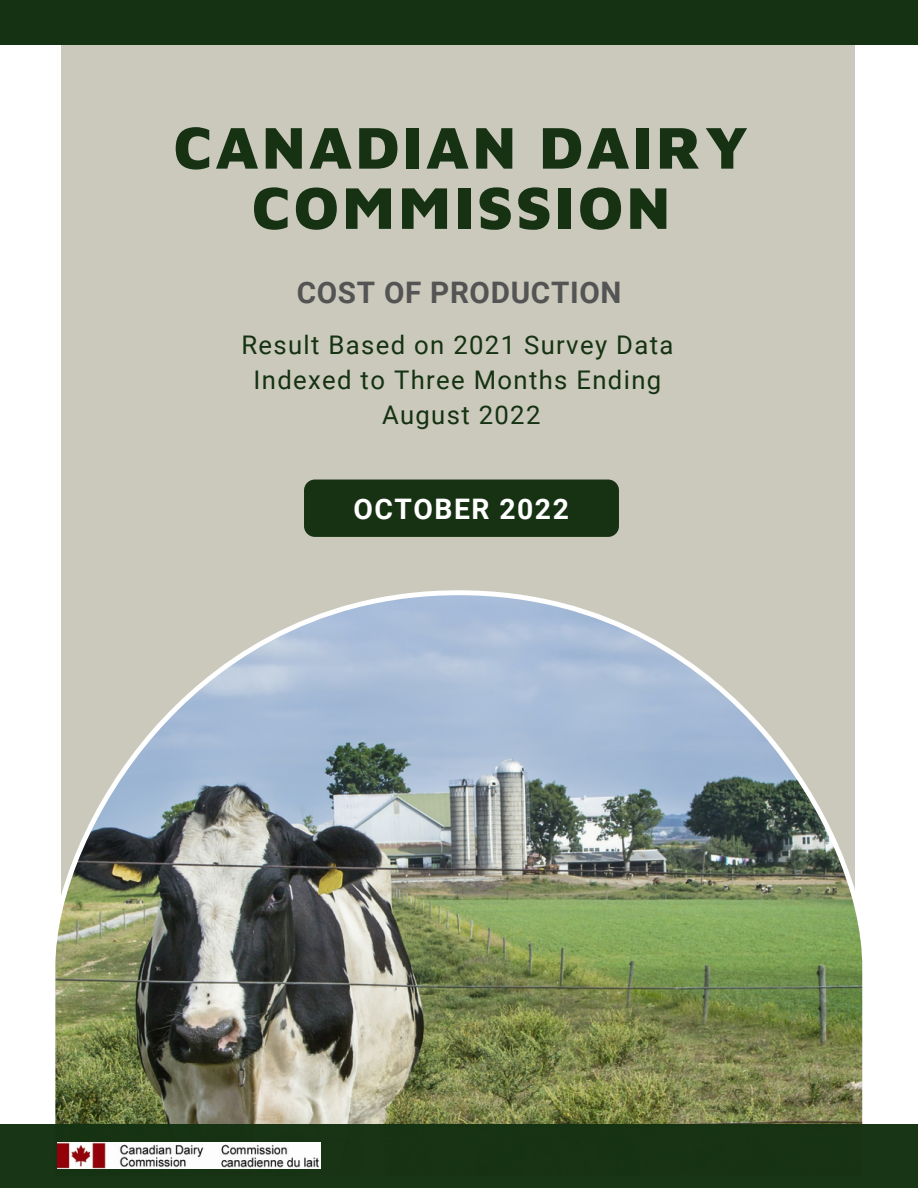
<style>
.page{position:relative;width:918px;height:1188px;background:#fff}
.page>*{position:absolute;margin:0;border:0;box-sizing:border-box;transform-origin:0 0}
.t1{font:900 60.6px/60.3px "Maven Pro";letter-spacing:.05em;color:#163212;text-align:center}
.t2{font:700 29.7px "Roboto";letter-spacing:.025em;color:#545454}
.t3{font:700 28.35px "Roboto";letter-spacing:.05em;color:#fff}
.t4{font:25.65px/34.8px "Roboto";letter-spacing:.055em;color:#153212;text-align:center}
</style>
<div class="page">
<div style="left:61px;top:19px;width:794px;height:1149px;background:#cac9bc"></div>
<img style="left:55px;top:590px;width:808px;height:534px">
<div style="left:0;top:0;width:918px;height:45px;background:#153212"></div>
<div style="left:304px;top:480px;width:315px;height:57px;background:#163212;border-radius:11px"></div>
<div style="left:0;top:1124px;width:918px;height:64px;background:#153212"></div>
<img style="left:57px;top:1143px;width:263px;height:26px">
<h1 class="t1" style="left:174px;top:116px;width:576px">CANADIAN DAIRY<br>COMMISSION</h1>
<p class="t2" style="left:297px;top:275px;width:326px">COST OF PRODUCTION</p>
<p class="t4" style="left:241px;top:328px;width:433px">Result Based on 2021 Survey Data<br>Indexed to Three Months Ending<br>August 2022</p>
<p class="t3" style="left:354px;top:493px;width:217px">OCTOBER 2022</p>
</div>
